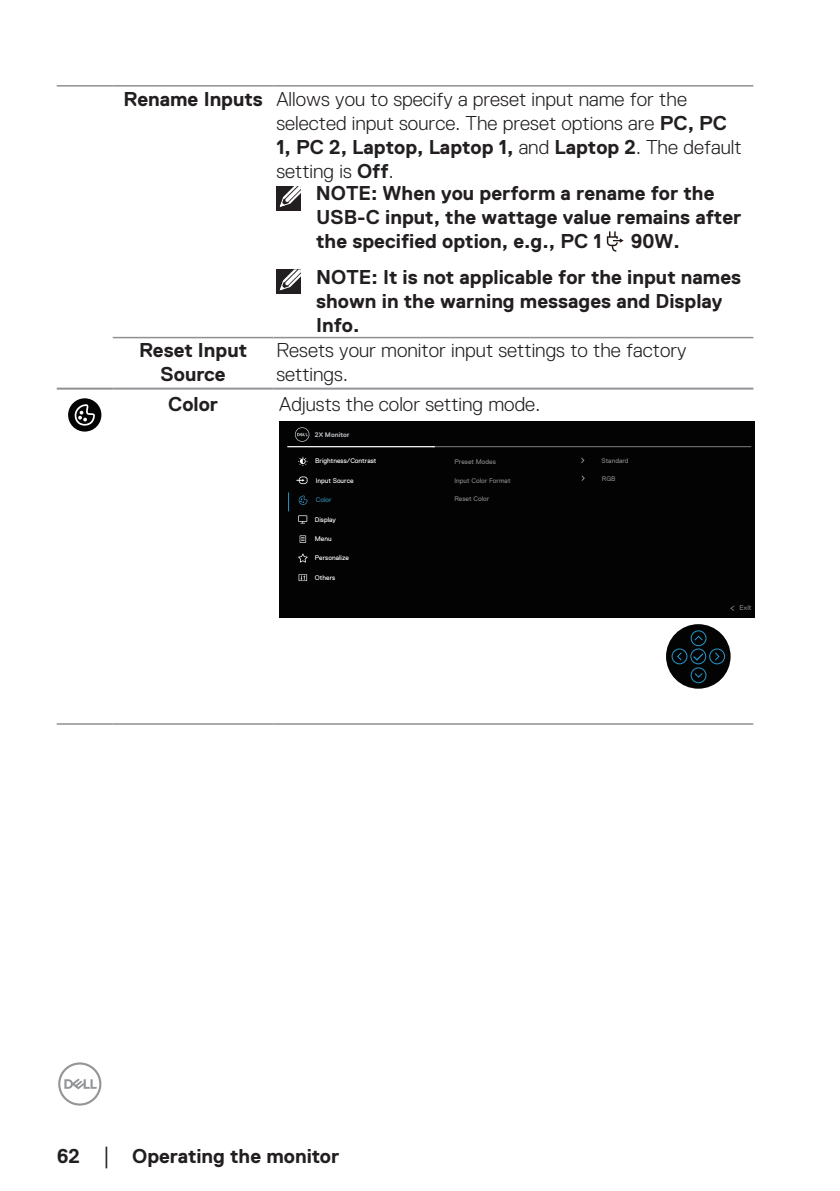
<style>
.page{position:relative;width:840px;height:1191px;background:#fff}
.page>*{position:absolute;margin:0;border:0;box-sizing:border-box;transform-origin:0 0}
.text_OSD_table{font:300 20px/24px "Dell Replica";color:#231f20}
.note_OSD{font:700 20px/24px "Dell Replica";color:#231f20}
.Table_Paragraph{font:700 20px/24px "Dell Replica";color:#231f20;text-align:center}
.text_OSD_table-2{font:700 20px "Dell Replica";color:#231f20}
.t1{font:7px "Dell Replica";color:#7f8083}
.t2{font:6.8px "Dell Replica";color:#fff}
.t3{font:6.8px "Dell Replica";color:#85878a}
.t4{font:6.8px "Dell Replica";color:#3188b0}
.t5{font:700 6.6px "Dell Replica";color:#babdc2}
.s1{font-weight:700}
.s2{font-family:"Times New Roman";font-weight:400;font-size:18px}
</style>
<div class="page">
<svg style="left:58px;top:1062px;width:43px;height:43px"></svg>
<hr style="left:113px;top:387px;width:160px;height:2px;background:#939598">
<hr style="left:273px;top:387px;width:480px;height:2px;background:#939598">
<hr style="left:113px;top:337px;width:160px;height:1px;background:#8e9091">
<hr style="left:273px;top:337px;width:480px;height:1px;background:#8e9091">
<hr style="left:57px;top:85px;width:56px;height:2px;background:#8e9091">
<hr style="left:113px;top:85px;width:160px;height:2px;background:#8e9091">
<hr style="left:273px;top:85px;width:480px;height:2px;background:#8e9091">
<hr style="left:57px;top:723px;width:56px;height:1px;background:#8e9091">
<hr style="left:113px;top:723px;width:160px;height:1px;background:#8e9091">
<hr style="left:273px;top:723px;width:480px;height:1px;background:#8e9091">
<hr style="left:57px;top:387px;width:56px;height:2px;background:#8e9091">
<div style="left:276px;top:186px;width:24px;height:24px;background:#231f20"></div>
<svg style="left:279px;top:186px;width:22px;height:22px"></svg>
<svg style="left:606px;top:231px;width:17px;height:20px"></svg>
<div style="left:276px;top:269px;width:24px;height:25px;background:#231f20"></div>
<svg style="left:279px;top:269px;width:22px;height:22px"></svg>
<div style="left:68px;top:398px;width:33px;height:33px;background:#030303;border-radius:50%"></div>
<svg style="left:75px;top:404px;width:20px;height:21px"></svg>
<div style="left:279px;top:421px;width:475px;height:196px;background:#030303"></div>
<hr style="left:431px;top:446px;width:319px;height:1px;background:#7f8083">
<hr style="left:287px;top:446px;width:147px;height:1px;background:#fff">
<svg style="left:295px;top:427px;width:14px;height:15px"></svg>
<svg style="left:298px;top:515px;width:9px;height:8px"></svg>
<svg style="left:299px;top:535px;width:7px;height:8px"></svg>
<svg style="left:298px;top:553px;width:9px;height:9px"></svg>
<svg style="left:298px;top:574px;width:9px;height:7px"></svg>
<svg style="left:296px;top:476px;width:11px;height:8px"></svg>
<svg style="left:298px;top:457px;width:9px;height:9px"></svg>
<svg style="left:288px;top:492px;width:1px;height:19px"></svg>
<div style="left:665px;top:624px;width:65px;height:64px;background:#030303;border-radius:50%"></div>
<svg style="left:670px;top:630px;width:55px;height:53px"></svg>
<svg style="left:298px;top:495px;width:9px;height:10px"></svg>
<svg style="left:581px;top:457px;width:4px;height:6px"></svg>
<svg style="left:581px;top:475px;width:4px;height:6px"></svg>
<p class="Table_Paragraph" style="left:123px;top:87px;width:140px">Rename Inputs</p>
<p class="text_OSD_table" style="left:276px;top:87px;width:466px">Allows you to specify a preset input name for the selected input source. The preset options are <span class="s1">PC, PC 1, PC 2, Laptop, Laptop 1,</span> and <span class="s1">Laptop 2</span>. The default setting is <span class="s1">Off</span>.</p>
<p class="note_OSD" style="left:315px;top:181px;width:427px">NOTE: When you perform a rename for the<br>USB-C input, the wattage value remains after the specified option, e.g., PC 1</p>
<p class="note_OSD" style="left:630px;top:229px;width:51px">90W.</p>
<p class="note_OSD" style="left:316px;top:265px;width:426px">NOTE: It is not applicable for the input names shown in the warning messages and Display<br>Info.</p>
<p class="Table_Paragraph" style="left:139px;top:339px;width:110px">Reset Input<br>Source</p>
<p class="text_OSD_table" style="left:276px;top:339px;width:411px">Resets your monitor input settings to the factory settings.</p>
<p class="text_OSD_table-2" style="left:168px;top:393px;width:51px">Color</p>
<p class="text_OSD_table" style="left:279px;top:392px;width:262px">Adjusts the color setting mode.</p>
<p class="t5" style="left:315px;top:431px;width:36px">2X Monitor</p>
<p class="t2" style="left:315px;top:457px;width:63px">Brightness/Contrast</p>
<p class="t2" style="left:315px;top:476px;width:40px">Input Source</p>
<p class="t4" style="left:315px;top:496px;width:17px">Color</p>
<p class="t2" style="left:315px;top:516px;width:23px">Display</p>
<p class="t2" style="left:315px;top:535px;width:18px">Menu</p>
<p class="t2" style="left:315px;top:554px;width:36px">Personalize</p>
<p class="t2" style="left:315px;top:573px;width:22px">Others</p>
<p class="t3" style="left:454px;top:457px;width:43px">Preset Modes</p>
<p class="t3" style="left:601px;top:456px;width:29px">Standard</p>
<p class="t3" style="left:454px;top:476px;width:58px">Input Color Format</p>
<p class="t3" style="left:601px;top:474px;width:15px">RGB</p>
<p class="t3" style="left:454px;top:494px;width:36px">Reset Color</p>
<p class="t1" style="left:739px;top:604px;width:14px">Exit</p>
<p class="note_OSD" style="left:57px;top:1143px;width:284px">62 <span class="s2">│</span> Operating the monitor</p>
</div>
